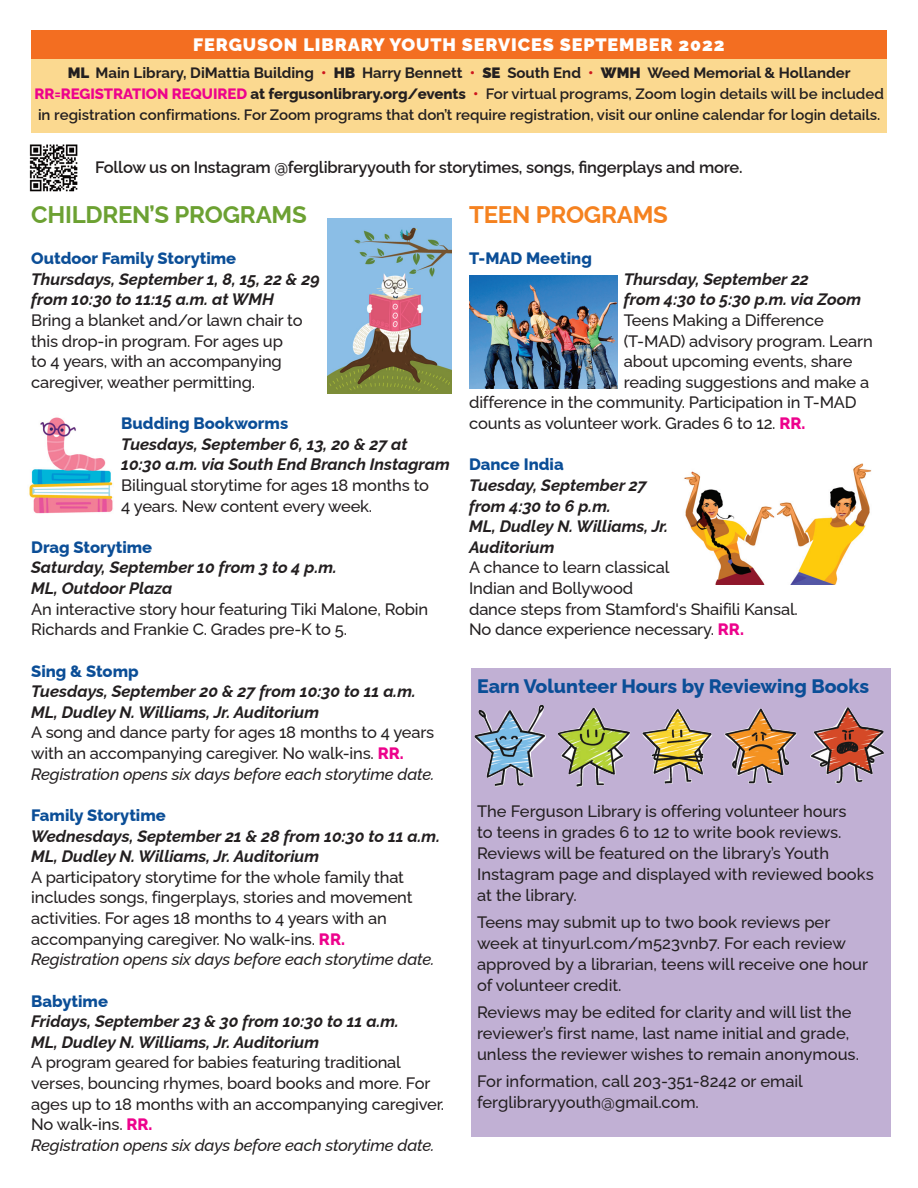
<style>
.page{position:relative;width:918px;height:1188px;background:#fff}
.page>*{position:absolute;margin:0;border:0;box-sizing:border-box;transform-origin:0 0}
.t1{font:700 24px "Raleway";letter-spacing:-.01em;color:#6ca132}
.t2{font:700 24px "Raleway";letter-spacing:-.01em;color:#f58220}
.t3{font:800 19.5px "Raleway";color:#0b4e97}
.t4{font:900 18px "Raleway";letter-spacing:.05em;color:#fff}
.t5{font:500 16.5px/20.7px "Raleway";letter-spacing:-.01em;color:#231f20}
.t6{font:italic 700 16.5px/20.7px "Raleway";color:#231f20}
.t7{font:800 16.5px "Raleway";color:#0b4e97}
.t8{font:600 16.5px "Raleway";letter-spacing:-.015em;color:#231f20}
.t9{font:600 15px/21.3px "Raleway";letter-spacing:-.005em;color:#231f20}
.t10{font:700 15px "Raleway";color:#231f20}
.s1{font-weight:900}
.s2{color:#cd151d}
.s3{font-weight:800;color:#ed028c}
.s4{font-weight:800}
.s5{font-weight:700;color:#cd151d}
.s6{font-style:italic}
</style>
<div class="page">
<img style="left:29px;top:417px;width:84px;height:97px">
<img style="left:328px;top:219px;width:123px;height:174px">
<img style="left:469px;top:275px;width:148px;height:113px">
<img style="left:684px;top:464px;width:188px;height:120px">
<div style="left:471px;top:668px;width:420px;height:469px;background:#c1b0d4"></div>
<img style="left:475px;top:705px;width:409px;height:82px">
<img style="left:29px;top:144px;width:49px;height:48px">
<div style="left:31px;top:30px;width:856px;height:31px;background:#f36e21"></div>
<div style="left:32px;top:59px;width:855px;height:74px;background:#fbd990"></div>
<p class="t4" style="left:193px;top:34px;width:533px">FERGUSON LIBRARY YOUTH SERVICES SEPTEMBER 2022</p>
<p class="t10" style="left:68px;top:64px;width:784px"><span class="s1">ML</span> Main Library, DiMattia Building <span class="s2">•</span> <span class="s1">HB</span> Harry Bennett <span class="s2">•</span> <span class="s1">SE</span> South End <span class="s2">•</span> <span class="s1">WMH</span> Weed Memorial &amp; Hollander</p>
<p class="t9" style="left:34px;top:83px;width:851px"><span class="s3">RR=REGISTRATION REQUIRED</span> <span class="s4">at fergusonlibrary.org/events</span> <span class="s5">•</span> For virtual programs, Zoom login details will be included in registration confirmations. For Zoom programs that don’t require registration, visit our online calendar for login details.</p>
<p class="t8" style="left:95px;top:158px;width:649px">Follow us on Instagram @ferglibraryyouth for storytimes, songs, fingerplays and more.</p>
<p class="t1" style="left:31px;top:200px;width:277px">CHILDREN’S PROGRAMS</p>
<p class="t7" style="left:31px;top:249px;width:207px">Outdoor Family Storytime</p>
<p class="t6" style="left:31px;top:268px;width:290px">Thursdays, September 1, 8, 15, 22 &amp; 29 from 10:30 to 11:15 a.m. at WMH</p>
<p class="t5" style="left:31px;top:310px;width:273px">Bring a blanket and/or lawn chair to this drop-in program. For ages up<br>to 4 years, with an accompanying caregiver, weather permitting.</p>
<p class="t7" style="left:121px;top:414px;width:168px">Budding Bookworms</p>
<p class="t6" style="left:121px;top:434px;width:330px">Tuesdays, September 6, 13, 20 &amp; 27 at<br>10:30 a.m. via South End Branch Instagram</p>
<p class="t5" style="left:121px;top:475px;width:309px">Bilingual storytime for ages 18 months to<br>4 years. New content every week.</p>
<p class="t7" style="left:31px;top:537px;width:123px">Drag Storytime</p>
<p class="t6" style="left:31px;top:557px;width:307px">Saturday, September 10 from 3 to 4 p.m.</p>
<p class="t6" style="left:31px;top:578px;width:143px">ML, Outdoor Plaza</p>
<p class="t5" style="left:31px;top:598px;width:399px">An interactive story hour featuring Tiki Malone, Robin<br>Richards and Frankie C. Grades pre-K to 5.</p>
<p class="t7" style="left:31px;top:661px;width:109px">Sing &amp; Stomp</p>
<p class="t6" style="left:31px;top:681px;width:386px">Tuesdays, September 20 &amp; 27 from 10:30 to 11 a.m.</p>
<p class="t6" style="left:31px;top:702px;width:289px">ML, Dudley N. Williams, Jr. Auditorium</p>
<p class="t5" style="left:31px;top:722px;width:405px">A song and dance party for ages 18 months to 4 years with an accompanying caregiver. No walk-ins. <span class="s3">RR.<br></span><span class="s6">Registration opens six days before each storytime date.</span></p>
<p class="t7" style="left:31px;top:805px;width:136px">Family Storytime</p>
<p class="t6" style="left:31px;top:825px;width:410px">Wednesdays, September 21 &amp; 28 from 10:30 to 11 a.m.</p>
<p class="t6" style="left:31px;top:846px;width:289px">ML, Dudley N. Williams, Jr. Auditorium</p>
<p class="t5" style="left:31px;top:867px;width:405px">A participatory storytime for the whole family that includes songs, fingerplays, stories and movement activities. For ages 18 months to 4 years with an accompanying caregiver. No walk-ins. <span class="s3">RR.<br></span><span class="s6">Registration opens six days before each storytime date.</span></p>
<p class="t7" style="left:31px;top:991px;width:78px">Babytime</p>
<p class="t6" style="left:31px;top:1011px;width:369px">Fridays, September 23 &amp; 30 from 10:30 to 11 a.m.</p>
<p class="t6" style="left:31px;top:1032px;width:289px">ML, Dudley N. Williams, Jr. Auditorium</p>
<p class="t5" style="left:31px;top:1052px;width:415px">A program geared for babies featuring traditional verses, bouncing rhymes, board books and more. For ages up to 18 months with an accompanying caregiver.<br>No walk-ins. <span class="s3">RR.<br></span><span class="s6">Registration opens six days before each storytime date.</span></p>
<p class="t2" style="left:469px;top:200px;width:200px">TEEN PROGRAMS</p>
<p class="t7" style="left:469px;top:249px;width:124px">T-MAD Meeting</p>
<p class="t6" style="left:624px;top:268px;width:239px">Thursday, September 22<br>from 4:30 to 5:30 p.m. via Zoom</p>
<p class="t5" style="left:624px;top:310px;width:202px">Teens Making a Difference</p>
<p class="t5" style="left:624px;top:330px;width:250px">(T-MAD) advisory program. Learn</p>
<p class="t5" style="left:624px;top:351px;width:230px">about upcoming events, share</p>
<p class="t5" style="left:624px;top:372px;width:247px">reading suggestions and make a</p>
<p class="t5" style="left:469px;top:392px;width:389px">difference in the community. Participation in T-MAD</p>
<p class="t5" style="left:469px;top:413px;width:338px">counts as volunteer work. Grades 6 to 12. <span class="s3">RR.</span></p>
<p class="t7" style="left:469px;top:455px;width:96px">Dance India</p>
<p class="t6" style="left:469px;top:475px;width:179px">Tuesday, September 27 from 4:30 to 6 p.m.</p>
<p class="t6" style="left:469px;top:516px;width:201px">ML, Dudley N. Williams, Jr.<br>Auditorium</p>
<p class="t5" style="left:469px;top:557px;width:330px">A chance to learn classical<br>Indian and Bollywood<br>dance steps from Stamford's Shaifili Kansal.<br>No dance experience necessary. <span class="s3">RR.</span></p>
<p class="t3" style="left:477px;top:674px;width:394px">Earn Volunteer Hours by Reviewing Books</p>
<p class="t5" style="left:477px;top:801px;width:398px">The Ferguson Library is offering volunteer hours<br>to teens in grades 6 to 12 to write book reviews.<br>Reviews will be featured on the library’s Youth Instagram page and displayed with reviewed books at the library.</p>
<p class="t5" style="left:477px;top:912px;width:393px">Teens may submit up to two book reviews per week at tinyurl.com/m523vnb7. For each review approved by a librarian, teens will receive one hour of volunteer credit.</p>
<p class="t5" style="left:477px;top:1002px;width:383px">Reviews may be edited for clarity and will list the reviewer’s first name, last name initial and grade, unless the reviewer wishes to remain anonymous.</p>
<p class="t5" style="left:477px;top:1071px;width:327px">For information, call 203-351-8242 or email ferglibraryyouth@gmail.com.</p>
</div>
